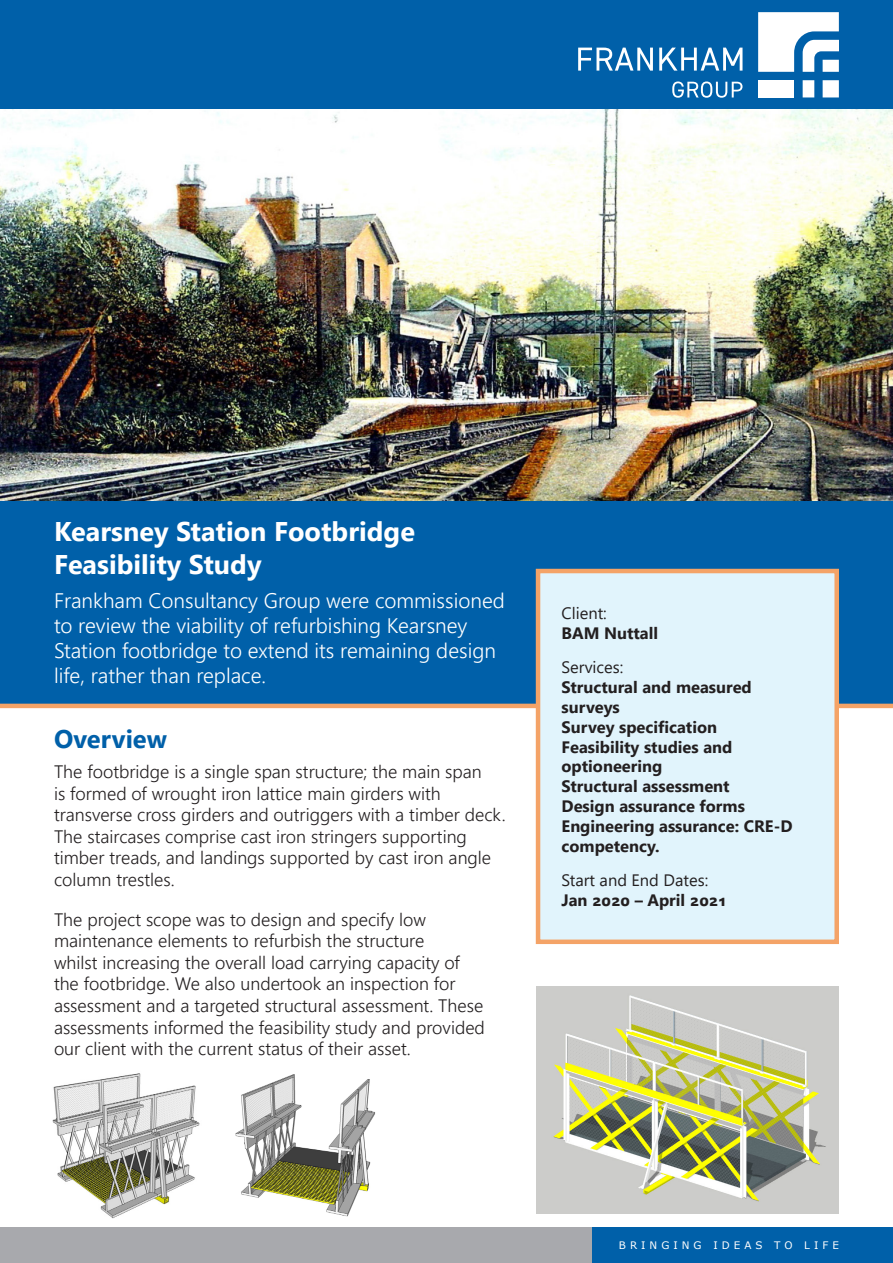
<style>
.page{position:relative;width:893px;height:1263px;background:#fff}
.page>*{position:absolute;margin:0;border:0;box-sizing:border-box;transform-origin:0 0}
.t1{font:700 27px/32.4px "Segoe UI";color:#fff}
.Bodycopy_dark{font:700 25.5px "Segoe UI";color:#0060a9}
.t2{font:300 21px/25.2px "Segoe UI";color:#fff}
.t3{font:300 18px/21.6px "Segoe UI";color:#231f20}
.Bodycopy_dark-2{font:700 16.5px/19.8px "Segoe UI";color:#231f20}
.Bodycopy_dark-3{font:16.5px/19.8px "Segoe UI";color:#231f20}
.t4{font:10.35px "Verdana";letter-spacing:.39em;color:#fff}
.s1{font-weight:400}
.s2{font-weight:700}
</style>
<div class="page">
<img style="left:0;top:108px;width:893px;height:394px">
<div style="left:0;top:502px;width:893px;height:202px;background:#0060a9"></div>
<hr style="left:0;top:704px;width:893px;height:4px;background:#f4a367">
<div style="left:0;top:1228px;width:595px;height:35px;background:#a8a9ad"></div>
<div style="left:593px;top:1228px;width:300px;height:35px;background:#0060a9"></div>
<img style="left:52px;top:1073px;width:148px;height:146px">
<img style="left:235px;top:1074px;width:140px;height:143px">
<div style="left:0;top:0;width:893px;height:108px;background:#0060a9"></div>
<svg style="left:578px;top:48px;width:75px;height:23px"></svg>
<svg style="left:659px;top:48px;width:83px;height:23px"></svg>
<svg style="left:672px;top:82px;width:70px;height:16px"></svg>
<svg style="left:823px;top:80px;width:16px;height:17px"></svg>
<svg style="left:803px;top:80px;width:11px;height:17px"></svg>
<div style="left:758px;top:80px;width:36px;height:17px;background:#fff"></div>
<svg style="left:758px;top:12px;width:81px;height:60px"></svg>
<img style="left:536px;top:986px;width:303px;height:227px">
<div style="left:538px;top:571px;width:299px;height:371px;background:#e1f4fc"></div>
<div style="left:536px;top:569px;width:303px;height:375px;border:4px solid #f4a367"></div>
<p class="t1" style="left:54px;top:513px;width:362px">Kearsney Station Footbridge<br>Feasibility Study</p>
<p class="t2" style="left:54px;top:585px;width:452px">Frankham Consultancy Group were commissioned to review the viability of refurbishing Kearsney Station footbridge to extend its remaining design life, rather than replace.</p>
<p class="Bodycopy_dark" style="left:54px;top:715px;width:115px">Overview</p>
<p class="t3" style="left:54px;top:759px;width:453px">The footbridge is a single span structure; the main span<br>is formed of wrought iron lattice main girders with transverse cross girders and outriggers with a timber deck.<br>The staircases comprise cast iron stringers supporting timber treads, and landings supported by cast iron angle column trestles.</p>
<p class="t3" style="left:54px;top:907px;width:432px">The project scope was to design and specify low maintenance elements to refurbish the structure<br>whilst increasing the overall load carrying capacity of the footbridge. We also undertook an inspection for assessment and a targeted structural assessment. These assessments informed the feasibility study and provided our client with the current status of their asset.</p>
<p class="Bodycopy_dark-2" style="left:562px;top:602px;width:98px"><span class="s1">Client:<br></span>BAM Nuttall</p>
<p class="Bodycopy_dark-3" style="left:562px;top:656px;width:63px">Services:</p>
<p class="Bodycopy_dark-2" style="left:562px;top:676px;width:192px">Structural and measured surveys</p>
<p class="Bodycopy_dark-2" style="left:562px;top:716px;width:157px">Survey specification</p>
<p class="Bodycopy_dark-2" style="left:562px;top:735px;width:172px">Feasibility studies and optioneering</p>
<p class="Bodycopy_dark-2" style="left:562px;top:775px;width:170px">Structural assessment</p>
<p class="Bodycopy_dark-2" style="left:562px;top:795px;width:185px">Design assurance forms</p>
<p class="Bodycopy_dark-2" style="left:562px;top:815px;width:232px">Engineering assurance: CRE-D competency.</p>
<p class="Bodycopy_dark-3" style="left:562px;top:868px;width:165px">Start and End Dates:<br><span class="s2">Jan 2020 – April 2021</span></p>
<p class="t4" style="left:619px;top:1238px;width:222px">BRINGING IDEAS TO LIFE</p>
</div>
